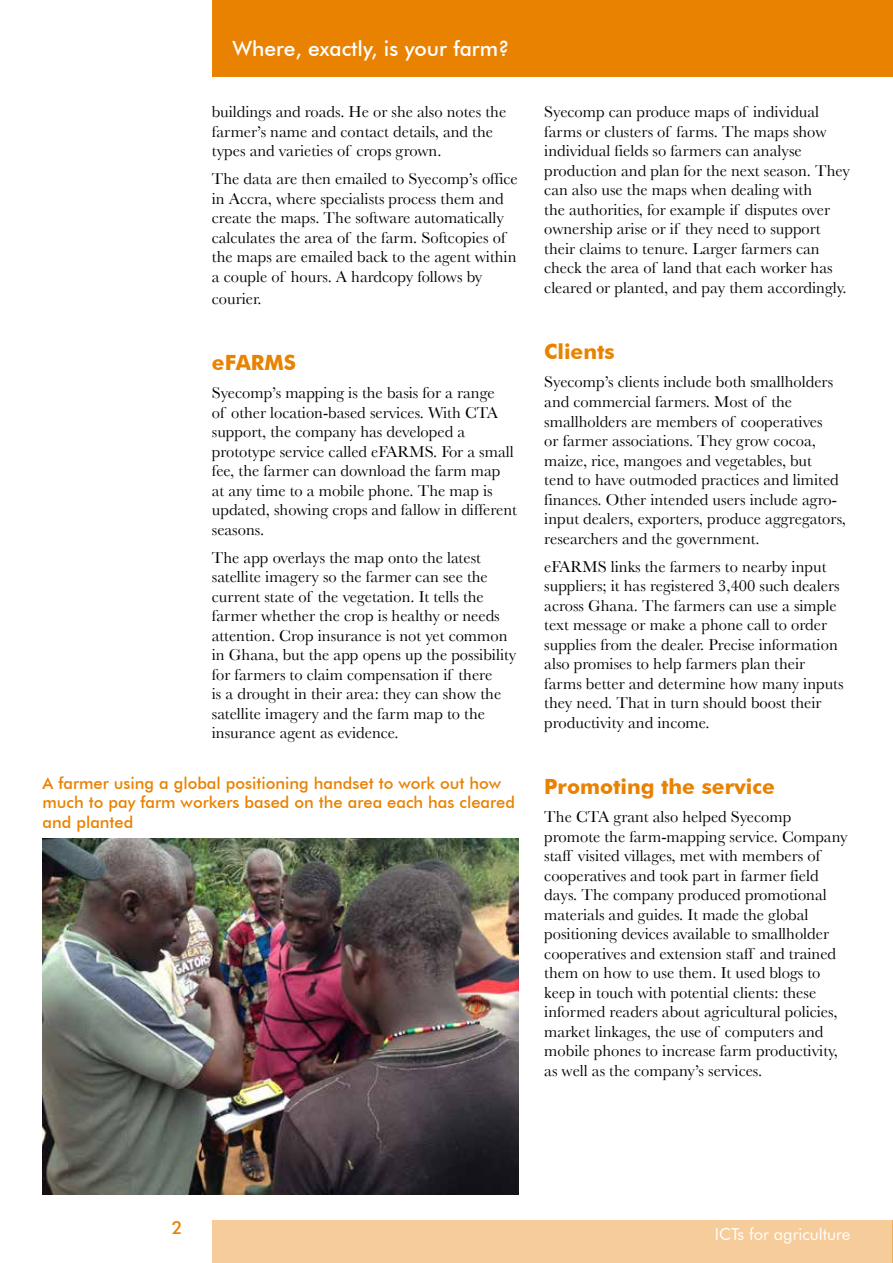
<style>
.page{position:relative;width:893px;height:1263px;background:#fff}
.page>*{position:absolute;margin:0;border:0;box-sizing:border-box;transform-origin:0 0}
.t1{font:700 21px "Futura BT";color:#e98200}
.t2{font:500 21px "Futura BT";color:#fff}
.t3{font:500 18px "Futura BT";color:#e98200}
.t4{font:16.5px/19.5px "Baskerville";color:#000}
.t5{font:500 16.5px/19.8px "Futura BT";color:#e98200}
.t6{font:16.5px "Futura BT";color:#fff}
</style>
<div class="page">
<div style="left:213px;top:0;width:680px;height:77px;background:#e98200"></div>
<div style="left:213px;top:1220px;width:680px;height:43px;background:#f6cd9a"></div>
<hr style="left:892px;top:1220px;width:1px;height:43px;background:#e98200">
<img style="left:43px;top:839px;width:475px;height:356px">
<p class="t2" style="left:232px;top:36px;width:279px">Where, exactly, is your farm?</p>
<p class="t4" style="left:212px;top:102px;width:296px">buildings and roads. He or she also notes the farmer’s name and contact details, and the types and varieties of crops grown.</p>
<p class="t4" style="left:212px;top:169px;width:307px">The data are then emailed to Syecomp’s office in Accra, where specialists process them and create the maps. The software automatically calculates the area of the farm. Softcopies of the maps are emailed back to the agent within a couple of hours. A hardcopy follows by</p>
<p class="t4" style="left:212px;top:288px;width:51px">courier.</p>
<p class="t1" style="left:212px;top:350px;width:86px">eFARMS</p>
<p class="t4" style="left:212px;top:383px;width:307px">Syecomp’s mapping is the basis for a range<br>of other location-based services. With CTA support, the company has developed a prototype service called eFARMS. For a small fee, the farmer can download the farm map<br>at any time to a mobile phone. The map is updated, showing crops and fallow in different seasons.</p>
<p class="t4" style="left:212px;top:547px;width:306px">The app overlays the map onto the latest satellite imagery so the farmer can see the current state of the vegetation. It tells the farmer whether the crop is healthy or needs attention. Crop insurance is not yet common in Ghana, but the app opens up the possibility for farmers to claim compensation if there<br>is a drought in their area: they can show the satellite imagery and the farm map to the insurance agent as evidence.</p>
<p class="t5" style="left:43px;top:773px;width:474px">A farmer using a global positioning handset to work out how much to pay farm workers based on the area each has cleared and planted</p>
<p class="t4" style="left:544px;top:102px;width:307px">Syecomp can produce maps of individual farms or clusters of farms. The maps show individual fields so farmers can analyse production and plan for the next season. They can also use the maps when dealing with<br>the authorities, for example if disputes over ownership arise or if they need to support their claims to tenure. Larger farmers can check the area of land that each worker has cleared or planted, and pay them accordingly.</p>
<p class="t1" style="left:544px;top:339px;width:72px">Clients</p>
<p class="t4" style="left:544px;top:372px;width:303px">Syecomp’s clients include both smallholders and commercial farmers. Most of the smallholders are members of cooperatives<br>or farmer associations. They grow cocoa, maize, rice, mangoes and vegetables, but<br>tend to have outmoded practices and limited finances. Other intended users include agro&shy;input dealers, exporters, produce aggregators, researchers and the government.</p>
<p class="t4" style="left:544px;top:556px;width:301px">eFARMS links the farmers to nearby input suppliers; it has registered 3,400 such dealers across Ghana. The farmers can use a simple text message or make a phone call to order supplies from the dealer. Precise information also promises to help farmers plan their farms better and determine how many inputs they need. That in turn should boost their productivity and income.</p>
<p class="t1" style="left:544px;top:774px;width:232px">Promoting the service</p>
<p class="t4" style="left:544px;top:807px;width:305px">The CTA grant also helped Syecomp promote the farm-mapping service. Company staff visited villages, met with members of cooperatives and took part in farmer field days. The company produced promotional materials and guides. It made the global positioning devices available to smallholder cooperatives and extension staff and trained them on how to use them. It used blogs to keep in touch with potential clients: these informed readers about agricultural policies, market linkages, the use of computers and mobile phones to increase farm productivity, as well as the company’s services.</p>
<p class="t3" style="left:172px;top:1217px;width:12px">2</p>
<p class="t6" style="left:715px;top:1224px;width:137px">ICTs for agriculture</p>
</div>
